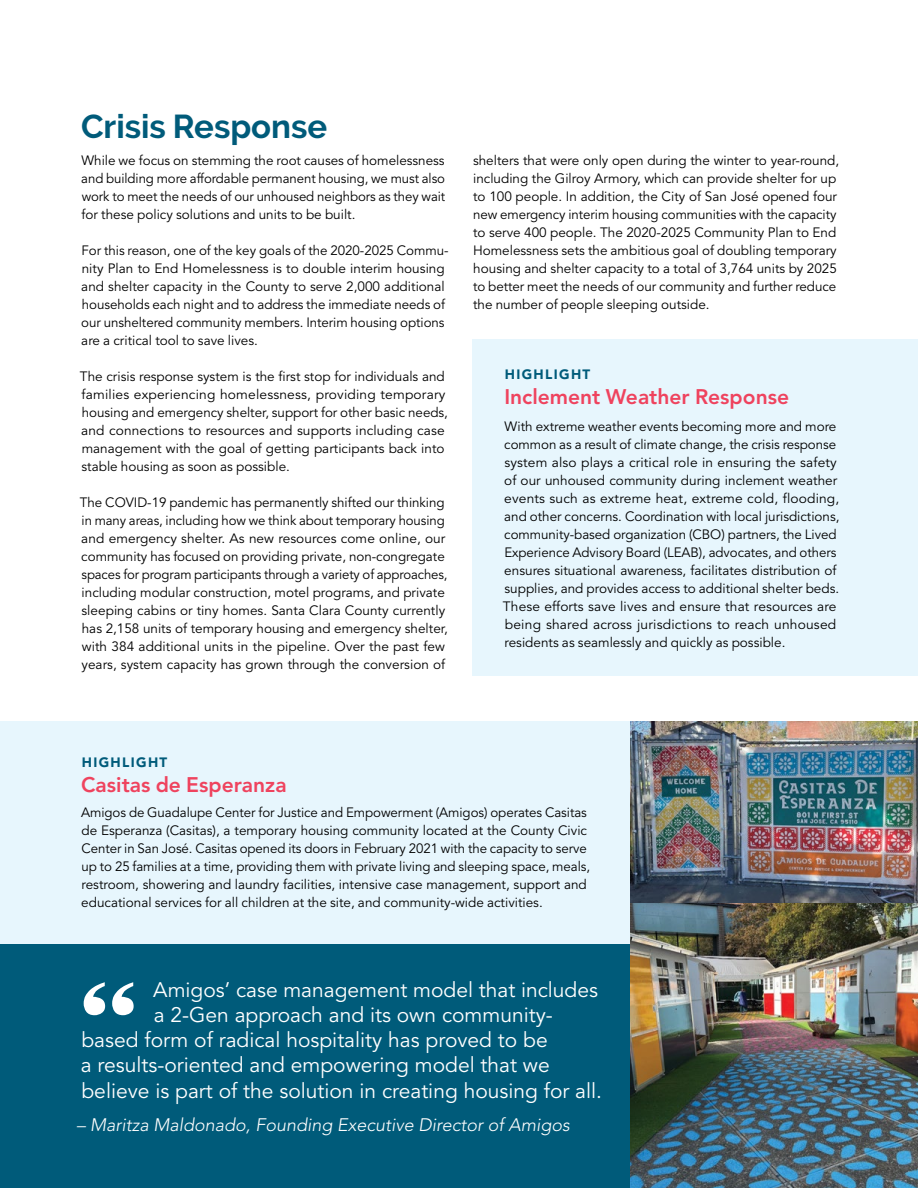
<style>
.page{position:relative;width:918px;height:1188px;background:#fff}
.page>*{position:absolute;margin:0;border:0;box-sizing:border-box;transform-origin:0 0}
.t1{font:700 33px "Raleway";color:#005b7a}
.t2{font:21px "Avenir";color:#fff}
.t3{font:800 21px "Avenir";color:#ef435e}
.t4{font:italic 300 18px "Avenir";color:#fff}
.t5{font:13.5px/18px "Avenir";color:#000}
.t6{font:900 13.5px "Avenir";letter-spacing:.1em;color:#005b7a}
</style>
<div class="page">
<div style="left:0;top:722px;width:918px;height:466px;background:#e7f6fd"></div>
<div style="left:0;top:945px;width:635px;height:243px;background:#005b7a"></div>
<div style="left:472px;top:339px;width:446px;height:337px;background:#e7f6fd"></div>
<img style="left:631px;top:722px;width:287px;height:466px">
<svg style="left:84px;top:982px;width:50px;height:33px"></svg>
<h1 class="t1" style="left:81px;top:107px;width:248px">Crisis Response</h1>
<p class="t5" style="left:81px;top:152px;width:366px;text-align:justify">While we focus on stemming the root causes of homelessness and building more affordable permanent housing, we must also work to meet the needs of our unhoused neighbors as they wait for these policy solutions and units to be built.</p>
<p class="t5" style="left:81px;top:242px;width:369px">For this reason, one of the key goals of the 2020-2025 Commu&shy;nity Plan to End Homelessness is to double interim housing and shelter capacity in the County to serve 2,000 additional households each night and to address the immediate needs of our unsheltered community members. Interim housing options are a critical tool to save lives.</p>
<p class="t5" style="left:80px;top:368px;width:370px">The crisis response system is the first stop for individuals and families experiencing homelessness, providing temporary housing and emergency shelter, support for other basic needs, and connections to resources and supports including case management with the goal of getting participants back into stable housing as soon as possible.</p>
<p class="t5" style="left:80px;top:494px;width:369px">The COVID-19 pandemic has permanently shifted our thinking in many areas, including how we think about temporary housing and emergency shelter. As new resources come online, our community has focused on providing private, non-congregate spaces for program participants through a variety of approaches, including modular construction, motel programs, and private sleeping cabins or tiny homes. Santa Clara County currently has 2,158 units of temporary housing and emergency shelter, with 384 additional units in the pipeline. Over the past few years, system capacity has grown through the conversion of</p>
<p class="t5" style="left:473px;top:152px;width:368px">shelters that were only open during the winter to year-round, including the Gilroy Armory, which can provide shelter for up to 100 people. In addition, the City of San José opened four new emergency interim housing communities with the capacity to serve 400 people. The 2020-2025 Community Plan to End Homelessness sets the ambitious goal of doubling temporary housing and shelter capacity to a total of 3,764 units by 2025 to better meet the needs of our community and further reduce the number of people sleeping outside.</p>
<p class="t6" style="left:505px;top:367px;width:87px">HIGHLIGHT</p>
<h2 class="t3" style="left:504px;top:385px;width:286px">Inclement Weather Response</h2>
<p class="t5" style="left:503px;top:418px;width:338px">With extreme weather events becoming more and more common as a result of climate change, the crisis response system also plays a critical role in ensuring the safety of our unhoused community during inclement weather events such as extreme heat, extreme cold, flooding, and other concerns. Coordination with local jurisdictions, community-based organization (CBO) partners, the Lived Experience Advisory Board (LEAB), advocates, and others ensures situational awareness, facilitates distribution of supplies, and provides access to additional shelter beds.<br>These efforts save lives and ensure that resources are being shared across jurisdictions to reach unhoused residents as seamlessly and quickly as possible.</p>
<p class="t6" style="left:82px;top:754px;width:87px">HIGHLIGHT</p>
<h2 class="t3" style="left:81px;top:772px;width:207px">Casitas de Esperanza</h2>
<p class="t5" style="left:81px;top:803px;width:511px">Amigos de Guadalupe Center for Justice and Empowerment (Amigos) operates Casitas de Esperanza (Casitas), a temporary housing community located at the County Civic Center in San José. Casitas opened its doors in February 2021 with the capacity to serve up to 25 families at a time, providing them with private living and sleeping space, meals, restroom, showering and laundry facilities, intensive case management, support and educational services for all children at the site, and community-wide activities.</p>
<h2 class="t2" style="left:153px;top:978px;width:446px">Amigos’ case management model that includes</h2>
<h2 class="t2" style="left:154px;top:1003px;width:401px">a 2-Gen approach and its own community-</h2>
<h2 class="t2" style="left:81px;top:1028px;width:468px">based form of radical hospitality has proved to be</h2>
<h2 class="t2" style="left:81px;top:1053px;width:470px">a results-oriented and empowering model that we</h2>
<h2 class="t2" style="left:81px;top:1078px;width:522px">believe is part of the solution in creating housing for all.</h2>
<h3 class="t4" style="left:77px;top:1114px;width:495px">– Maritza Maldonado, Founding Executive Director of Amigos</h3>
</div>
